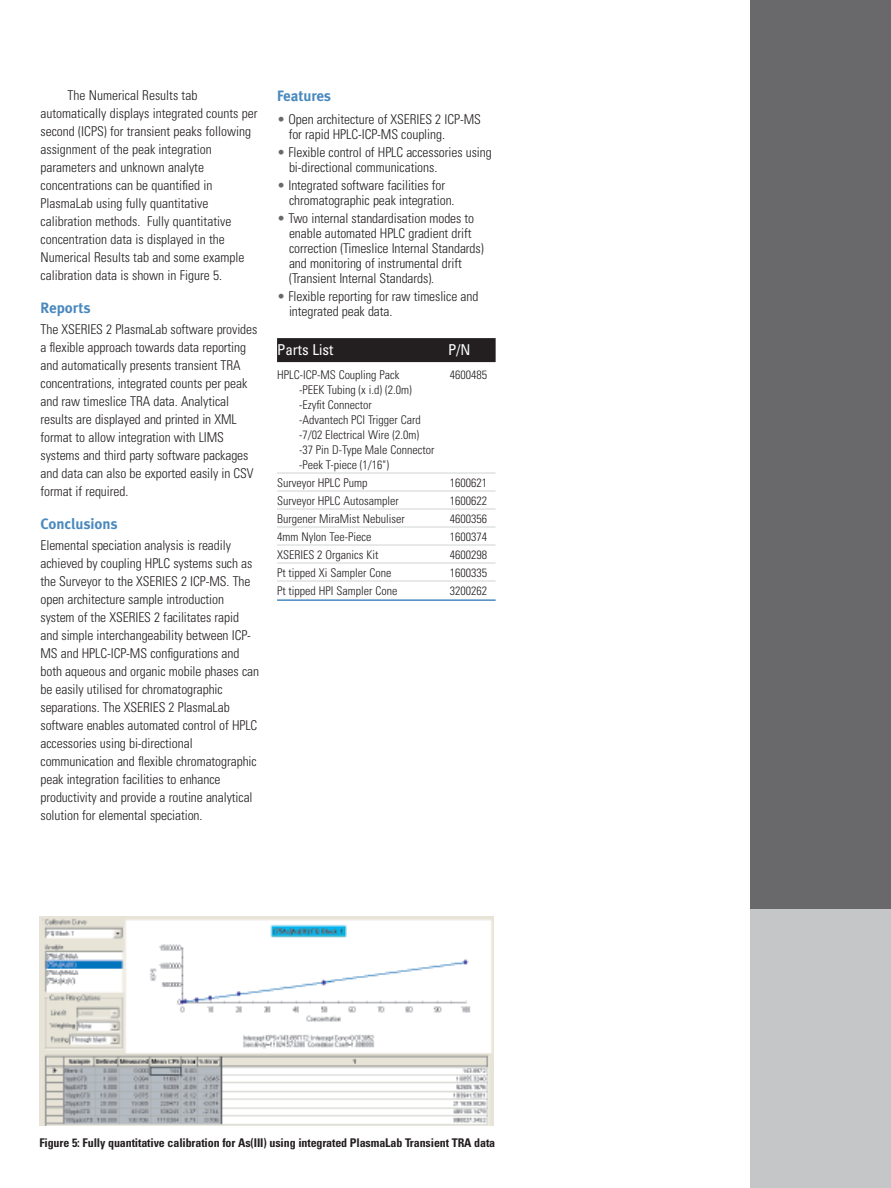
<style>
.page{position:relative;width:891px;height:1188px;background:#fff}
.page>*{position:absolute;margin:0;border:0;box-sizing:border-box;transform-origin:0 0}
.t1{font:15px "Meta Bold LF";letter-spacing:-.005em;color:#4a89be}
.t2{font:condensed 15px "Univers";color:#fff}
.t3{font:300 condensed 13.5px/18px "Univers";letter-spacing:-.005em;color:#231f20}
.t4{font:300 condensed 12px/15px "Univers";color:#231f20}
.t5{font:700 condensed 12px "Univers";letter-spacing:-.01em;color:#231f20}
.s1{color:#69696c}
</style>
<div class="page">
<div style="left:750px;top:0;width:141px;height:910px;background:#69696c"></div>
<div style="left:750px;top:909px;width:141px;height:279px;background:#c5c6c8"></div>
<div style="left:277px;top:338px;width:219px;height:24px;background:#231f20"></div>
<hr style="left:277px;top:473px;width:219px;height:1px;background:#d1d2d4">
<hr style="left:277px;top:491px;width:219px;height:1px;background:#d1d2d4">
<hr style="left:277px;top:509px;width:219px;height:1px;background:#d1d2d4">
<hr style="left:277px;top:527px;width:219px;height:1px;background:#d1d2d4">
<hr style="left:277px;top:545px;width:219px;height:1px;background:#d1d2d4">
<hr style="left:277px;top:563px;width:219px;height:1px;background:#d1d2d4">
<hr style="left:277px;top:581px;width:219px;height:1px;background:#d1d2d4">
<hr style="left:277px;top:599px;width:219px;height:2px;background:#4a89be">
<img style="left:40px;top:917px;width:453px;height:209px">
<p class="t3" style="left:40px;top:87px;width:219px;text-indent:27px">The Numerical Results tab automatically displays integrated counts per second (ICPS) for transient peaks following assignment of the peak integration parameters and unknown analyte concentrations can be quantified in PlasmaLab using fully quantitative calibration methods. Fully quantitative concentration data is displayed in the Numerical Results tab and some example calibration data is shown in Figure 5.</p>
<p class="t1" style="left:40px;top:302px;width:52px">Reports</p>
<p class="t3" style="left:40px;top:321px;width:218px">The XSERIES 2 PlasmaLab software provides a flexible approach towards data reporting and automatically presents transient TRA concentrations, integrated counts per peak and raw timeslice TRA data. Analytical results are displayed and printed in XML format to allow integration with LIMS systems and third party software packages and data can also be exported easily in CSV format if required.</p>
<p class="t1" style="left:40px;top:518px;width:79px">Conclusions</p>
<p class="t3" style="left:40px;top:537px;width:220px">Elemental speciation analysis is readily achieved by coupling HPLC systems such as the Surveyor to the XSERIES 2 ICP-MS. The open architecture sample introduction system of the XSERIES 2 facilitates rapid and simple interchangeability between ICP-MS and HPLC-ICP-MS configurations and both aqueous and organic mobile phases can be easily utilised for chromatographic separations. The XSERIES 2 PlasmaLab software enables automated control of HPLC accessories using bi-directional communication and flexible chromatographic peak integration facilities to enhance productivity and provide a routine analytical solution for elemental speciation.</p>
<p class="t1" style="left:277px;top:91px;width:56px">Features</p>
<p class="t3" style="left:289px;top:113px;width:194px;line-height:15px;text-indent:-12px"><span class="s1">•</span> Open architecture of XSERIES 2 ICP-MS for rapid HPLC-ICP-MS coupling.</p>
<p class="t3" style="left:289px;top:146px;width:204px;line-height:15px;text-indent:-12px"><span class="s1">•</span> Flexible control of HPLC accessories using bi-directional communications.</p>
<p class="t3" style="left:289px;top:179px;width:167px;line-height:15px;text-indent:-12px"><span class="s1">•</span> Integrated software facilities for chromatographic peak integration.</p>
<p class="t3" style="left:289px;top:212px;width:196px;line-height:15px;text-indent:-12px"><span class="s1">•</span> Two internal standardisation modes to enable automated HPLC gradient drift correction (Timeslice Internal Standards) and monitoring of instrumental drift (Transient Internal Standards).</p>
<p class="t3" style="left:289px;top:290px;width:191px;line-height:15px;text-indent:-12px"><span class="s1">•</span> Flexible reporting for raw timeslice and integrated peak data.</p>
<p class="t2" style="left:277px;top:345px;width:58px">Parts List</p>
<p class="t2" style="left:448px;top:345px;width:24px">P/N</p>
<p class="t4" style="left:277px;top:368px;width:124px">HPLC-ICP-MS Coupling Pack</p>
<p class="t4" style="left:450px;top:368px;width:39px">4600485</p>
<p class="t4" style="left:299px;top:383px;width:137px">-PEEK Tubing (x i.d) (2.0m) -Ezyfit Connector<br>-Advantech PCI Trigger Card -7/02 Electrical Wire (2.0m) -37 Pin D-Type Male Connector -Peek T-piece (1/16")</p>
<p class="t4" style="left:277px;top:476px;width:92px">Surveyor HPLC Pump</p>
<p class="t4" style="left:450px;top:476px;width:39px">1600621</p>
<p class="t4" style="left:277px;top:494px;width:123px">Surveyor HPLC Autosampler</p>
<p class="t4" style="left:450px;top:494px;width:39px">1600622</p>
<p class="t4" style="left:277px;top:512px;width:129px">Burgener MiraMist Nebuliser</p>
<p class="t4" style="left:450px;top:512px;width:39px">4600356</p>
<p class="t4" style="left:277px;top:530px;width:96px">4mm Nylon Tee-Piece</p>
<p class="t4" style="left:450px;top:530px;width:39px">1600374</p>
<p class="t4" style="left:277px;top:548px;width:103px">XSERIES 2 Organics Kit</p>
<p class="t4" style="left:450px;top:548px;width:39px">4600298</p>
<p class="t4" style="left:277px;top:566px;width:116px">Pt tipped Xi Sampler Cone</p>
<p class="t4" style="left:450px;top:566px;width:39px">1600335</p>
<p class="t4" style="left:277px;top:584px;width:122px">Pt tipped HPI Sampler Cone</p>
<p class="t4" style="left:450px;top:584px;width:39px">3200262</p>
<p class="t5" style="left:39px;top:1138px;width:457px">Figure 5: Fully quantitative calibration for As(III) using integrated PlasmaLab Transient TRA data</p>
</div>
